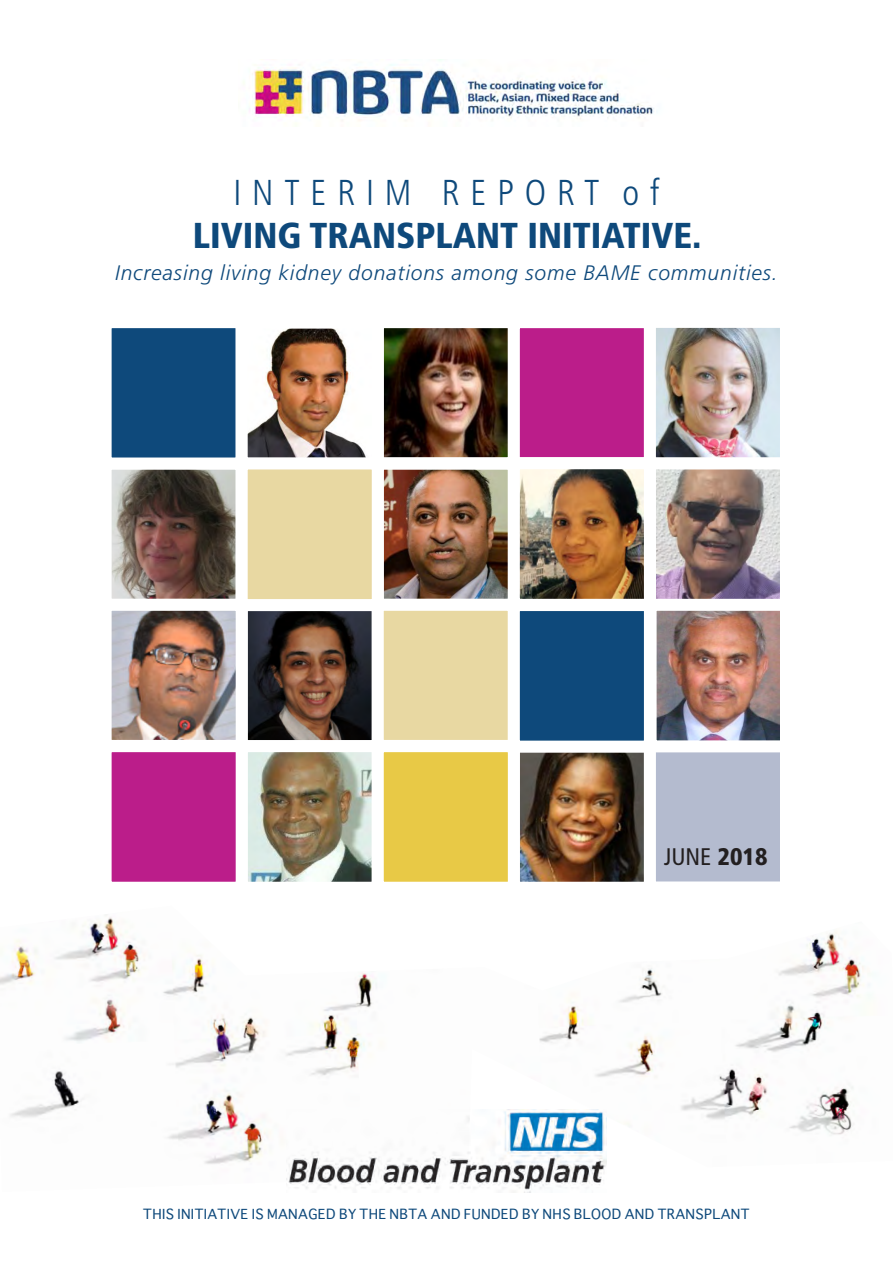
<style>
.page{position:relative;width:893px;height:1263px;background:#fff}
.page>*{position:absolute;margin:0;border:0;box-sizing:border-box;transform-origin:0 0}
.t1{font:900 condensed 36px "Frutiger";color:#0e497b}
.t2{font:300 condensed 36px "Frutiger";letter-spacing:.3em;color:#0e497b}
.t3{font:condensed 24px "Frutiger";color:#231f20}
.t4{font:italic 300 21px "Frutiger";letter-spacing:.04em;color:#0e497b}
.t5{font:13.5px "Sathu";letter-spacing:.03em;color:#0e497b}
.s1{font-weight:900}
</style>
<div class="page">
<img style="left:243px;top:59px;width:411px;height:66px">
<img style="left:0;top:914px;width:864px;height:278px">
<div style="left:100px;top:316px;width:148px;height:154px;background:#0e497b;border:12px solid #fff"></div>
<img style="left:521px;top:753px;width:122px;height:128px">
<div style="left:508px;top:740px;width:148px;height:154px;border:12px solid #fff"></div>
<img style="left:385px;top:329px;width:122px;height:127px">
<div style="left:372px;top:316px;width:148px;height:153px;border:12px solid #fff"></div>
<img style="left:113px;top:471px;width:122px;height:127px">
<div style="left:100px;top:458px;width:148px;height:153px;border:12px solid #fff"></div>
<img style="left:385px;top:471px;width:122px;height:127px">
<div style="left:372px;top:458px;width:148px;height:153px;border:12px solid #fff"></div>
<img style="left:249px;top:330px;width:117px;height:127px">
<div style="left:236px;top:317px;width:148px;height:153px;border:12px solid #fff"></div>
<img style="left:113px;top:612px;width:258px;height:127px">
<div style="left:100px;top:599px;width:148px;height:153px;border:12px solid #fff"></div>
<div style="left:372px;top:599px;width:148px;height:153px;background:#e8d8a2;border:12px solid #fff"></div>
<div style="left:508px;top:316px;width:148px;height:153px;background:#bb1d8a;border:12px solid #fff"></div>
<img style="left:657px;top:329px;width:122px;height:269px">
<div style="left:644px;top:316px;width:148px;height:153px;border:12px solid #fff"></div>
<div style="left:236px;top:457px;width:148px;height:154px;background:#e8d8a2;border:12px solid #fff"></div>
<img style="left:249px;top:753px;width:122px;height:128px">
<div style="left:236px;top:740px;width:148px;height:154px;border:12px solid #fff"></div>
<div style="left:644px;top:457px;width:148px;height:154px;border:12px solid #fff"></div>
<img style="left:521px;top:470px;width:122px;height:128px">
<div style="left:508px;top:457px;width:148px;height:154px;border:12px solid #fff"></div>
<div style="left:100px;top:740px;width:148px;height:154px;background:#bb1d8a;border:12px solid #fff"></div>
<div style="left:372px;top:740px;width:148px;height:154px;background:#e8c946;border:12px solid #fff"></div>
<div style="left:508px;top:599px;width:148px;height:154px;background:#0e497b;border:12px solid #fff"></div>
<div style="left:644px;top:740px;width:148px;height:153px;background:#b4bbcf;border:12px solid #fff"></div>
<img style="left:658px;top:612px;width:122px;height:127px">
<div style="left:645px;top:599px;width:148px;height:153px;border:12px solid #fff"></div>
<p class="t2" style="left:233px;top:172px;width:427px">INTERIM REPORT of</p>
<p class="t1" style="left:193px;top:214px;width:510px">LIVING TRANSPLANT INITIATIVE.</p>
<p class="t4" style="left:115px;top:261px;width:664px">Increasing living kidney donations among some BAME communities.</p>
<p class="t3" style="left:664px;top:843px;width:105px">JUNE <span class="s1">2018</span></p>
<p class="t5" style="left:143px;top:1202px;width:608px">THIS INITIATIVE IS MANAGED BY THE NBTA AND FUNDED BY NHS BLOOD AND TRANSPLANT</p>
</div>
